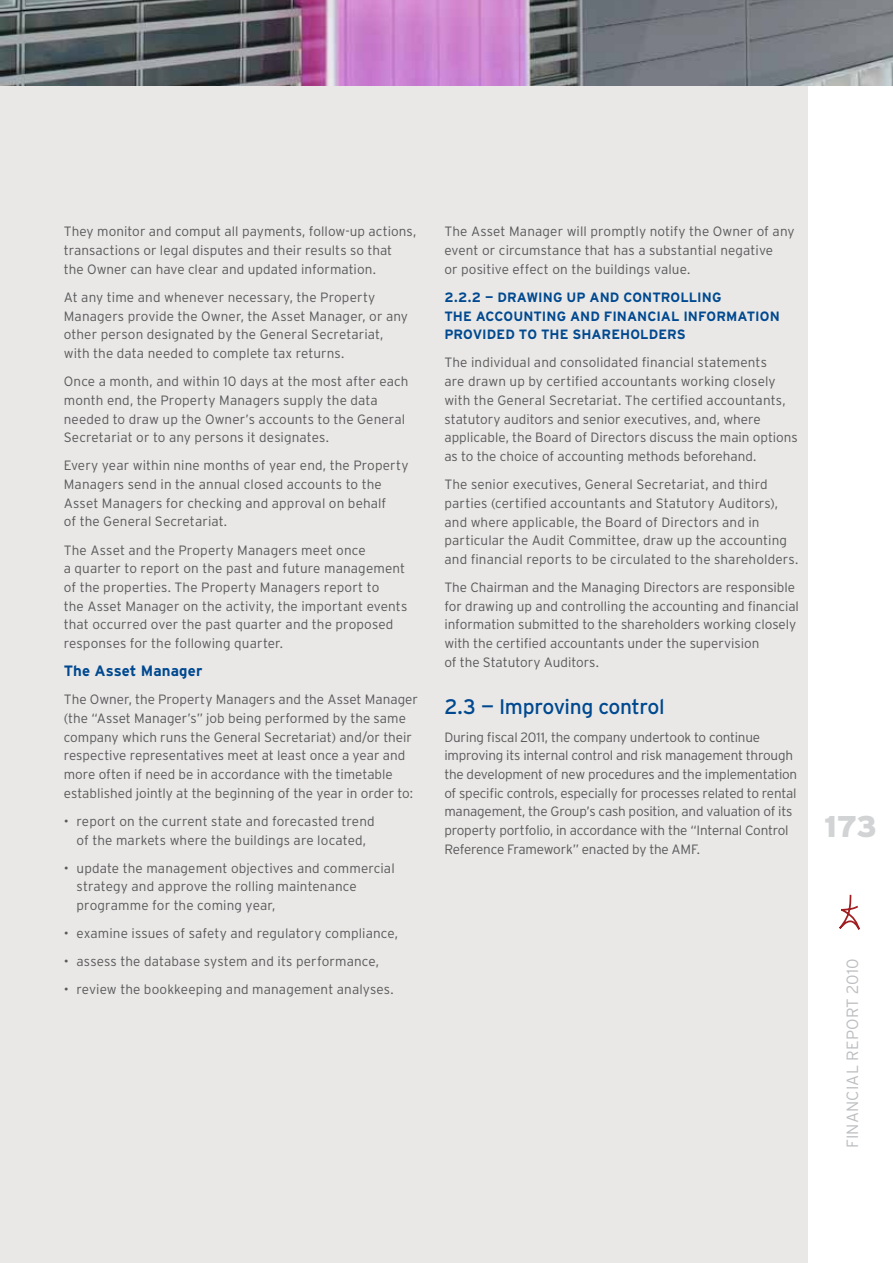
<style>
.page{position:relative;width:893px;height:1263px;background:#fff}
.page>*{position:absolute;margin:0;border:0;box-sizing:border-box;transform-origin:0 0}
.t1{font:900 30px "Interstate";color:#d1d3d4}
.t2{font:21px "Interstate";letter-spacing:-.02em;color:#004990}
.t3{font:300 16.35px "Interstate";letter-spacing:.01em;color:#bcbec0}
.t4{font:700 15px "Interstate";letter-spacing:.005em;color:#004990}
.t5{font:300 13.5px/18.8px "Interstate";letter-spacing:.005em;color:#58595b}
.t6{font:300 13.5px/18.8px "Interstate";letter-spacing:-.015em;color:#58595b}
.t7{font:700 13.5px/18.8px "Interstate";letter-spacing:.01em;color:#004990}
</style>
<div class="page">
<div style="left:0;top:0;width:808px;height:1263px;background:#eae8e6"></div>
<svg style="left:839px;top:894px;width:21px;height:36px"></svg>
<img style="left:0;top:0;width:893px;height:85px">
<p class="t5" style="left:64px;top:222px;width:354px">They monitor and comput all payments, follow-up actions, transactions or legal disputes and their results so that<br>the Owner can have clear and updated information.</p>
<p class="t5" style="left:64px;top:288px;width:346px">At any time and whenever necessary, the Property Managers provide the Owner, the Asset Manager, or any other person designated by the General Secretariat, with the data needed to complete tax returns.</p>
<p class="t5" style="left:64px;top:372px;width:346px">Once a month, and within 10 days at the most after each month end, the Property Managers supply the data needed to draw up the Owner’s accounts to the General Secretariat or to any persons it designates.</p>
<p class="t5" style="left:64px;top:456px;width:346px">Every year within nine months of year end, the Property Managers send in the annual closed accounts to the Asset Managers for checking and approval on behalf<br>of the General Secretariat.</p>
<p class="t5" style="left:64px;top:540px;width:345px">The Asset and the Property Managers meet once<br>a quarter to report on the past and future management of the properties. The Property Managers report to<br>the Asset Manager on the activity, the important events that occurred over the past quarter and the proposed responses for the following quarter.</p>
<p class="t4" style="left:64px;top:662px;width:140px">THE ASSET MANAGER</p>
<p class="t5" style="left:64px;top:690px;width:356px">The Owner, the Property Managers and the Asset Manager (the “Asset Manager’s” job being performed by the same company which runs the General Secretariat) and/or their respective representatives meet at least once a year and more often if need be in accordance with the timetable established jointly at the beginning of the year in order to:</p>
<p class="t5" style="left:64px;top:812px;width:312px;text-align:center">• report on the current state and forecasted trend of the markets where the buildings are located,</p>
<p class="t5" style="left:77px;top:858px;width:320px;text-indent:-13px">• update the management objectives and commercial strategy and approve the rolling maintenance programme for the coming year,</p>
<p class="t5" style="left:64px;top:924px;width:336px">• examine issues of safety and regulatory compliance,</p>
<p class="t5" style="left:64px;top:952px;width:317px">• assess the database system and its performance,</p>
<p class="t5" style="left:64px;top:980px;width:331px">• review the bookkeeping and management analyses.</p>
<p class="t5" style="left:444px;top:222px;width:352px">The Asset Manager will promptly notify the Owner of any event or circumstance that has a substantial negative<br>or positive effect on the buildings value.</p>
<p class="t7" style="left:444px;top:288px;width:72px">2.2.2 — DRAWI</p>
<p class="t7" style="left:444px;top:288px;width:277px;text-indent:98px">NG UP AND CONTROLLI NG<br>TH E ACCOU NTI NG AND FI NANCIAL</p>
<p class="t7" style="left:683px;top:306px;width:44px">INFORMA</p>
<p class="t7" style="left:747px;top:306px;width:35px">TION</p>
<p class="t7" style="left:444px;top:325px;width:148px">PROVIDED TO TH E SHAR</p>
<p class="t7" style="left:611px;top:325px;width:76px">EHOLDERS</p>
<p class="t5" style="left:444px;top:353px;width:355px">The individual and consolidated financial statements<br>are drawn up by certified accountants working closely with the General Secretariat. The certified accountants, statutory auditors and senior executives, and, where applicable, the Board of Directors discuss the main options as to the choice of accounting methods beforehand.</p>
<p class="t5" style="left:444px;top:475px;width:355px">The senior executives, General Secretariat, and third parties (certified accountants and Statutory Auditors), and where applicable, the Board of Directors and in particular the Audit Committee, draw up the accounting and financial reports to be circulated to the shareholders.</p>
<p class="t5" style="left:444px;top:578px;width:356px">The Chairman and the Managing Directors are responsible for drawing up and controlling the accounting and financial information submitted to the shareholders working closely with the certified accountants under the supervision<br>of the Statutory Auditors.</p>
<h2 class="t2" style="left:444px;top:694px;width:222px">2.3 — Improving control</h2>
<p class="t6" style="left:444px;top:727px;width:354px">During fiscal 2011, the company undertook to continue improving its internal control and risk management through the development of new procedures and the implementation of specific controls, especially for processes related to rental management, the Group’s cash position, and valuation of its property portfolio, in accordance with the “I nternal Control Reference Framework” enacted by the AMF.</p>
<h1 class="t1" style="left:824px;top:809px;width:54px">173</h1>
<p class="t3" style="left:843px;top:1148px;width:191px;rotate:-90deg">Financial report 2010</p>
</div>
